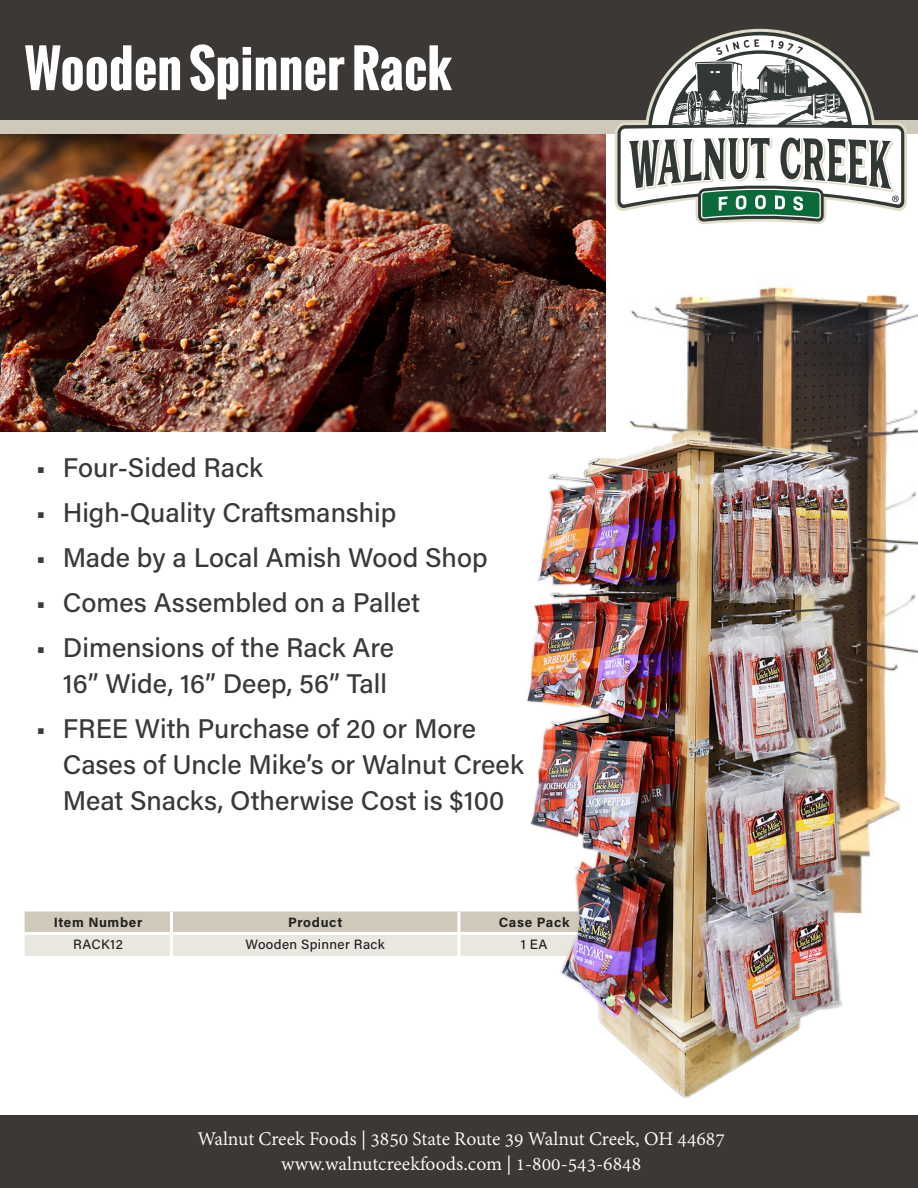
<style>
.page{position:relative;width:918px;height:1188px;background:#fff}
.page>*{position:absolute;margin:0;border:0;box-sizing:border-box;transform-origin:0 0}
.t1{font:700 51px "Oswald";color:#fff}
.t2{font:500 27px/36px "Acumin Pro";color:#3b3836;text-align:right}
.t3{font:21px "Adobe Devanagari";color:#fff}
.t4{font:500 13.5px "Acumin Pro";letter-spacing:.025em;color:#231f20}
.t5{font:700 13.5px "Acumin Pro";letter-spacing:.05em;color:#231f20}
</style>
<div class="page">
<img style="left:605px;top:270px;width:313px;height:120px">
<div style="left:0;top:1115px;width:918px;height:73px;background:#3b3836"></div>
<img style="left:0;top:134px;width:605px;height:298px">
<div style="left:0;top:0;width:918px;height:134px;background:#cfc9ba"></div>
<div style="left:0;top:0;width:918px;height:120px;background:#3b3836"></div>
<svg style="left:615px;top:29px;width:292px;height:182px"></svg>
<svg style="left:617px;top:32px;width:287px;height:177px"></svg>
<svg style="left:824px;top:104px;width:9px;height:5px"></svg>
<svg style="left:688px;top:62px;width:54px;height:62px"></svg>
<svg style="left:629px;top:138px;width:270px;height:86px"></svg>
<svg style="left:25px;top:912px;width:431px;height:44px;background:#dcd8cd"></svg>
<hr style="left:170px;top:912px;width:3px;height:20px;background:#fff">
<hr style="left:25px;top:932px;width:146px;height:3px;background:#fff">
<hr style="left:171px;top:932px;width:288px;height:3px;background:#fff">
<hr style="left:170px;top:935px;width:3px;height:21px;background:#fff">
<img style="left:456px;top:390px;width:462px;height:709px">
<p class="t1" style="left:25px;top:30px;width:428px">Wooden Spinner Rack</p>
<p class="t2" style="left:36px;top:448px;width:229px">• Four-Sided Rack</p>
<p class="t2" style="left:36px;top:493px;width:362px">• High-Quality Craftsmanship</p>
<p class="t2" style="left:36px;top:538px;width:453px">• Made by a Local Amish Wood Shop</p>
<p class="t2" style="left:36px;top:583px;width:386px">• Comes Assembled on a Pallet</p>
<p class="t2" style="left:36px;top:628px;width:360px">• Dimensions of the Rack Are<br>16” Wide, 16” Deep, 56” Tall</p>
<p class="t2" style="left:63px;top:709px;width:463px;text-align:left;text-indent:-27px">• FREE With Purchase of 20 or More<br>Cases of Uncle Mike’s or Walnut Creek<br>Meat Snacks, Otherwise Cost is $100</p>
<p class="t5" style="left:54px;top:913px;width:90px">Item Number</p>
<p class="t5" style="left:288px;top:913px;width:56px">Product</p>
<p class="t5" style="left:499px;top:913px;width:72px">Case Pack</p>
<p class="t4" style="left:73px;top:935px;width:51px">RACK12</p>
<p class="t4" style="left:246px;top:935px;width:141px">Wooden Spinner Rack</p>
<p class="t4" style="left:521px;top:935px;width:28px">1 EA</p>
<p class="t3" style="left:197px;top:1126px;width:529px">Walnut Creek Foods | 3850 State Route 39 Walnut Creek, OH 44687</p>
<p class="t3" style="left:281px;top:1152px;width:362px">www.walnutcreekfoods.com | 1-800-543-6848</p>
</div>
